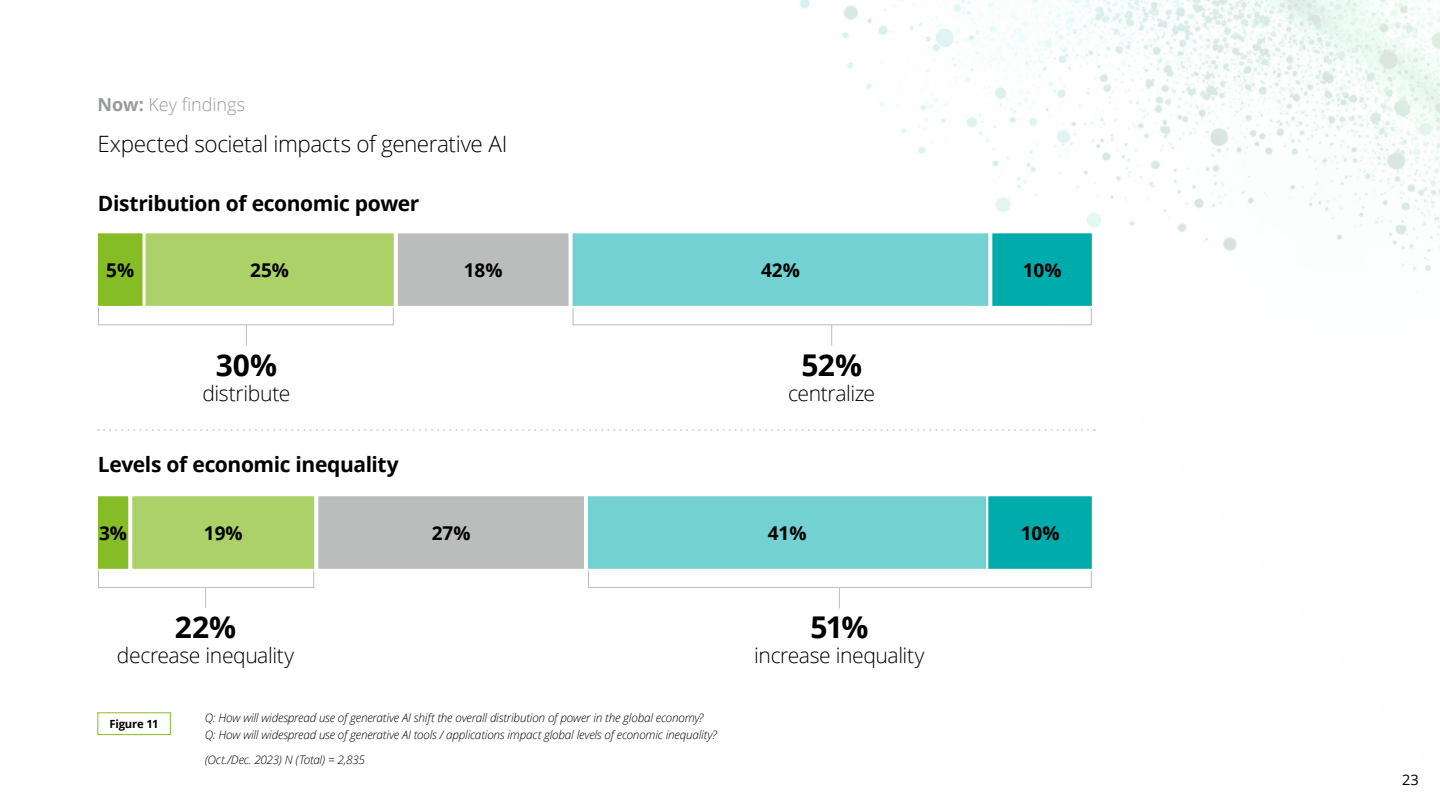
<style>
.page{position:relative;width:1440px;height:810px;background:#fff}
.page>*{position:absolute;margin:0;border:0;box-sizing:border-box;transform-origin:0 0}
.t1{font:700 30px "Open Sans";letter-spacing:-.01em;color:#000}
.t2{font:300 22.5px "Open Sans";letter-spacing:-.02em;color:#000}
.t3{font:300 21.15px "Open Sans";letter-spacing:-.02em;color:#000}
.t4{font:700 21px "Open Sans";letter-spacing:-.02em;color:#000}
.t5{font:700 19.05px "Open Sans";color:#000}
.t6{font:300 18px "Open Sans";color:#97999b}
.t7{font:14.48px "Open Sans";color:#000}
.t8{font:italic 300 11.77px/17.7px "Open Sans";letter-spacing:-.02em;color:#000}
.t9{font:700 11.25px "Open Sans";letter-spacing:-.015em;color:#000}
.s1{font-weight:700}
</style>
<div class="page">
<img style="left:771px;top:0;width:669px;height:609px">
<div style="left:98px;top:284px;width:296px;height:41px;border:1px solid #bbbcbc"></div>
<div style="left:98px;top:547px;width:216px;height:41px;border:1px solid #bbbcbc"></div>
<div style="left:573px;top:284px;width:519px;height:41px;border:1px solid #bbbcbc"></div>
<div style="left:588px;top:547px;width:504px;height:41px;border:1px solid #bbbcbc"></div>
<div style="left:704px;top:353px;width:256px;height:50px;background:#fff"></div>
<svg style="left:98px;top:230px;width:997px;height:79px;background:#8fcdaf"></svg>
<svg style="left:98px;top:493px;width:997px;height:79px;background:#91ccb6"></svg>
<svg style="left:246px;top:325px;width:1px;height:21px"></svg>
<svg style="left:205px;top:588px;width:1px;height:20px"></svg>
<svg style="left:839px;top:588px;width:1px;height:20px"></svg>
<svg style="left:831px;top:325px;width:1px;height:21px"></svg>
<svg style="left:98px;top:429px;width:997px;height:2px"></svg>
<div style="left:98px;top:713px;width:73px;height:22px;border:1px solid #86bc25"></div>
<h3 class="t6" style="left:98px;top:92px;width:149px"><span class="s1">Now:</span> Key findings</h3>
<h2 class="t2" style="left:98px;top:128px;width:411px">Expected societal impacts of generative AI</h2>
<h3 class="t4" style="left:98px;top:189px;width:323px">Distribution of economic power</h3>
<h3 class="t5" style="left:106px;top:257px;width:29px">5%</h3>
<h3 class="t5" style="left:250px;top:257px;width:40px">25%</h3>
<h3 class="t5" style="left:464px;top:257px;width:40px">18%</h3>
<h3 class="t5" style="left:761px;top:257px;width:40px">42%</h3>
<h3 class="t5" style="left:1023px;top:257px;width:40px">10%</h3>
<h1 class="t1" style="left:216px;top:344px;width:63px">30%</h1>
<h3 class="t3" style="left:202px;top:379px;width:89px">distribute</h3>
<h1 class="t1" style="left:801px;top:344px;width:62px">52%</h1>
<h3 class="t3" style="left:788px;top:379px;width:89px">centralize</h3>
<h3 class="t4" style="left:98px;top:450px;width:302px">Levels of economic inequality</h3>
<h3 class="t5" style="left:1021px;top:519px;width:40px">10%</h3>
<h3 class="t5" style="left:99px;top:519px;width:29px">3%</h3>
<h3 class="t5" style="left:204px;top:519px;width:40px">19%</h3>
<h3 class="t5" style="left:432px;top:519px;width:40px">27%</h3>
<h3 class="t5" style="left:768px;top:519px;width:40px">41%</h3>
<h3 class="t5" style="left:1027px;top:519px;width:29px">4%</h3>
<h1 class="t1" style="left:175px;top:606px;width:63px">22%</h1>
<h3 class="t3" style="left:117px;top:641px;width:179px">decrease inequality</h3>
<p class="t9" style="left:109px;top:716px;width:51px">Figure 11</p>
<p class="t8" style="left:205px;top:708px;width:513px">Q: How will widespread use of generative AI shift the overall distribution of power in the global economy?<br>Q: How will widespread use of generative AI tools / applications impact global levels of economic inequality?</p>
<p class="t8" style="left:205px;top:751px;width:162px">(Oct./Dec. 2023) N (Total) = 2,835</p>
<h1 class="t1" style="left:810px;top:606px;width:59px">51%</h1>
<h3 class="t3" style="left:754px;top:641px;width:172px">increase inequality</h3>
<p class="t7" style="left:1402px;top:769px;width:18px">23</p>
</div>
